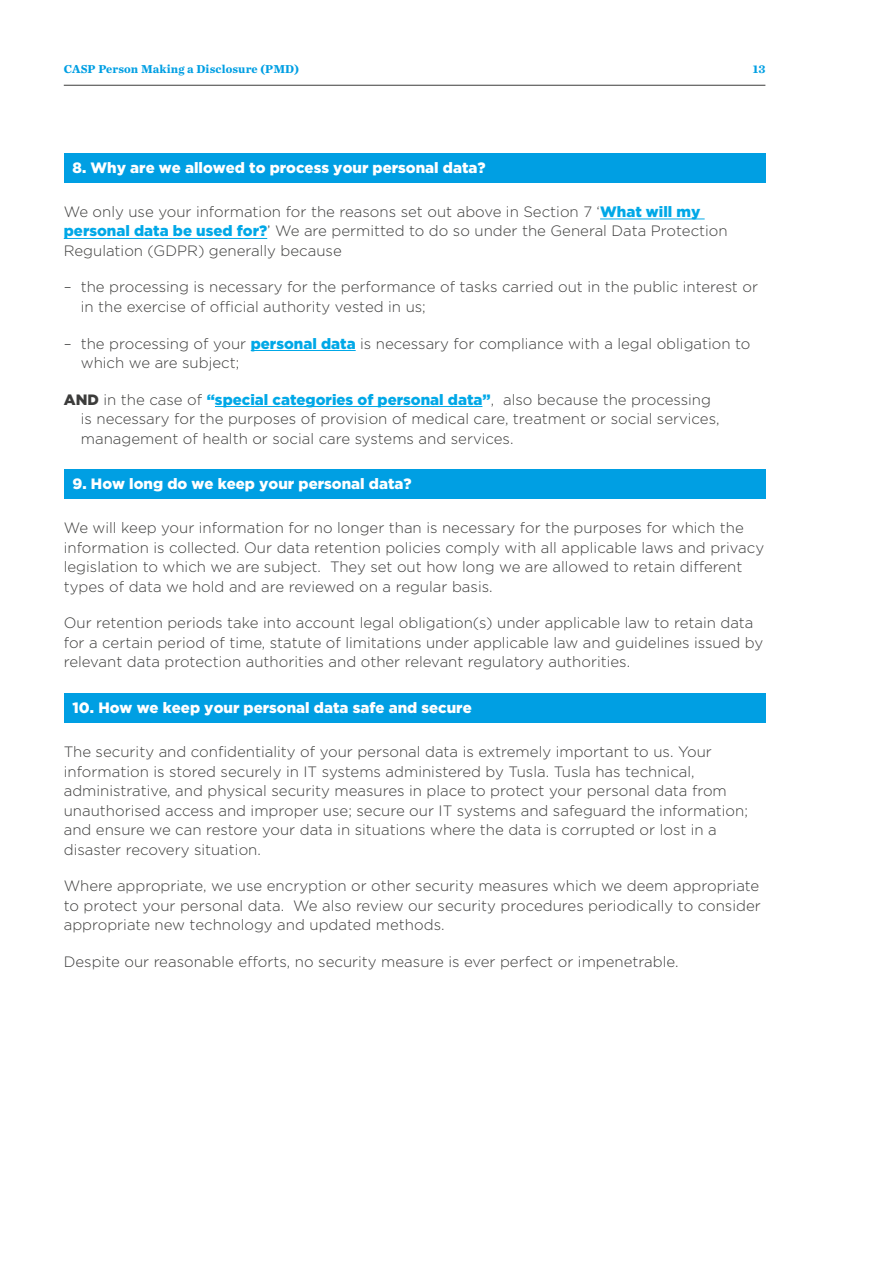
<style>
.page{position:relative;width:893px;height:1263px;background:#fff}
.page>*{position:absolute;margin:0;border:0;box-sizing:border-box;transform-origin:0 0}
.t1{font:300 15px/19.5px "Gotham";color:#3c3c3b}
.t2{font:900 15px "Gotham";color:#fff}
.t3{font:700 12px "Chronicle Text G2";letter-spacing:.01em;color:#009fe3}
.s1{font-weight:900;color:#00a8e7}
.s2{font-weight:900}
</style>
<div class="page">
<div style="left:64px;top:153px;width:701px;height:30px;background:#009fe3"></div>
<hr style="left:600px;top:219px;width:105px;height:1px;background:#00a8e7">
<hr style="left:64px;top:238px;width:203px;height:1px;background:#00a8e7">
<hr style="left:251px;top:350px;width:105px;height:1px;background:#00a8e7">
<hr style="left:215px;top:406px;width:267px;height:1px;background:#00a8e7">
<div style="left:64px;top:469px;width:701px;height:30px;background:#009fe3"></div>
<hr style="left:64px;top:85px;width:701px;height:1px;background:#3c3c3b">
<div style="left:64px;top:693px;width:701px;height:30px;background:#009fe3"></div>
<p class="t3" style="left:64px;top:60px;width:237px">CASP Person Making a Disclosure (PMD)</p>
<p class="t3" style="left:753px;top:60px;width:14px">13</p>
<p class="t2" style="left:73px;top:159px;width:414px">8. Why are we allowed to process your personal data?</p>
<p class="t1" style="left:64px;top:201px;width:665px">We only use your information for the reasons set out above in Section 7 ‘<span class="s1">What will my personal data be used for?</span>’ We are permitted to do so under the General Data Protection<br>Regulation (GDPR) generally because</p>
<p class="t1" style="left:81px;top:277px;width:679px;text-indent:-17px">– the processing is necessary for the performance of tasks carried out in the public interest or in the exercise of official authority vested in us;</p>
<p class="t1" style="left:81px;top:333px;width:671px;text-indent:-17px">– the processing of your <span class="s1">personal data</span> is necessary for compliance with a legal obligation to which we are subject;</p>
<p class="t1" style="left:81px;top:389px;width:640px;text-indent:-17px"><span class="s2">AND</span> in the case of <span class="s1">“special categories of personal data”</span>, also because the processing is necessary for the purposes of provision of medical care, treatment or social services, management of health or social care systems and services.</p>
<p class="t2" style="left:73px;top:475px;width:340px">9. How long do we keep your personal data?</p>
<p class="t1" style="left:64px;top:518px;width:702px">We will keep your information for no longer than is necessary for the purposes for which the information is collected. Our data retention policies comply with all applicable laws and privacy legislation to which we are subject. They set out how long we are allowed to retain different types of data we hold and are reviewed on a regular basis.</p>
<p class="t1" style="left:64px;top:613px;width:701px">Our retention periods take into account legal obligation(s) under applicable law to retain data for a certain period of time, statute of limitations under applicable law and guidelines issued by relevant data protection authorities and other relevant regulatory authorities.</p>
<p class="t2" style="left:73px;top:699px;width:401px">10. How we keep your personal data safe and secure</p>
<p class="t1" style="left:64px;top:741px;width:686px">The security and confidentiality of your personal data is extremely important to us. Your information is stored securely in IT systems administered by Tusla. Tusla has technical, administrative, and physical security measures in place to protect your personal data from unauthorised access and improper use; secure our IT systems and safeguard the information; and ensure we can restore your data in situations where the data is corrupted or lost in a disaster recovery situation.</p>
<p class="t1" style="left:64px;top:875px;width:698px;text-align:justify">Where appropriate, we use encryption or other security measures which we deem appropriate to protect your personal data. We also review our security procedures periodically to consider appropriate new technology and updated methods.</p>
<p class="t1" style="left:64px;top:951px;width:616px">Despite our reasonable efforts, no security measure is ever perfect or impenetrable.</p>
</div>
